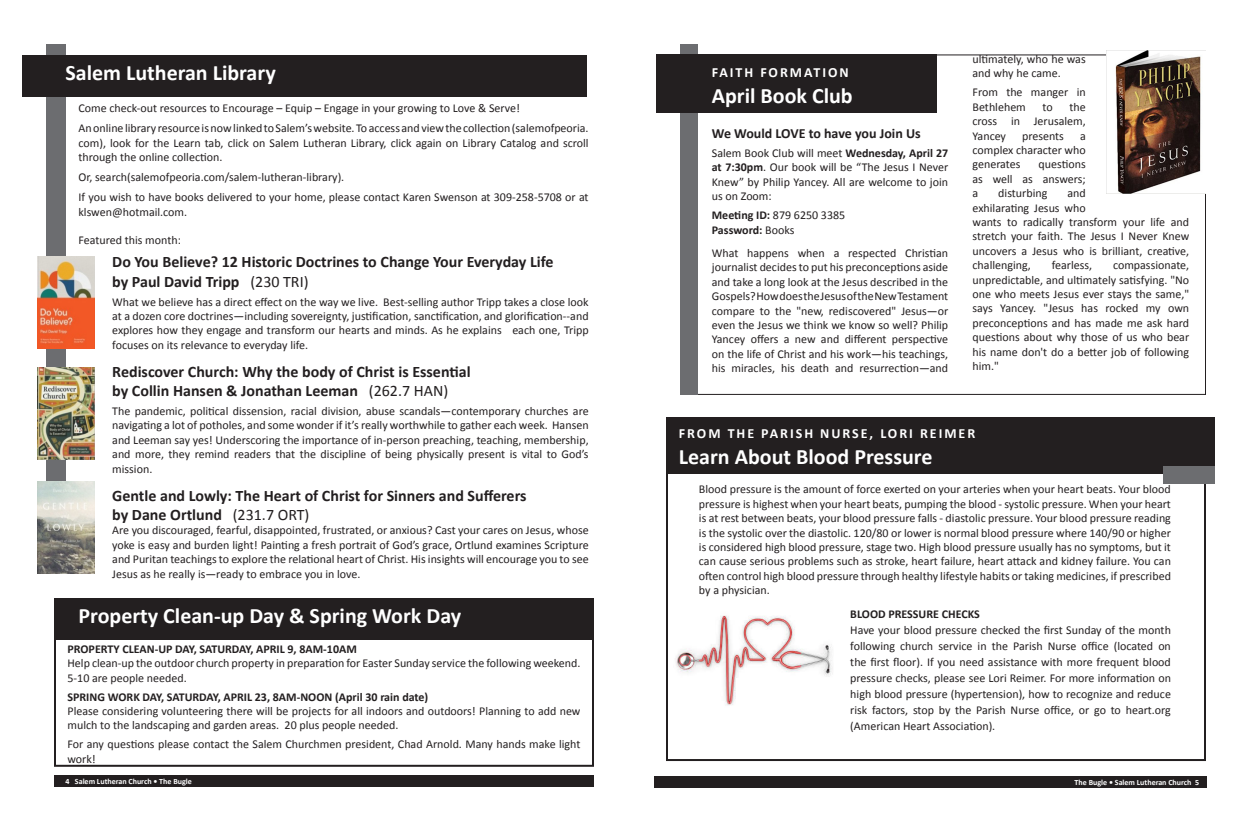
<style>
.page{position:relative;width:1260px;height:828px;background:#fff}
.page>*{position:absolute;margin:0;border:0;box-sizing:border-box;transform-origin:0 0}
.t1{font:700 22px "Calibri";color:#fff}
.t2{font:700 16px "Calibri";color:#231f20}
.t3{font:700 14px "Calibri";letter-spacing:.14em;color:#fff}
.t4{font:700 14px "Calibri";color:#231f20}
.t5{font:12px/14.4px "Calibri";color:#231f20;text-align:justify}
.t6{font:700 12px "Calibri";color:#231f20}
.t7{font:700 8px "Calibri";color:#fff}
.s1{font-weight:400}
.s2{font-weight:700}
</style>
<div class="page">
<svg style="left:54px;top:639px;width:540px;height:128px"></svg>
<img style="left:1106px;top:51px;width:95px;height:142px">
<div style="left:680px;top:44px;width:18px;height:351px;background:#6c6d70"></div>
<div style="left:656px;top:54px;width:280px;height:59px;background:#231f20"></div>
<svg style="left:666px;top:473px;width:540px;height:288px"></svg>
<div style="left:666px;top:417px;width:549px;height:56px;background:#231f20"></div>
<div style="left:54px;top:775px;width:540px;height:12px;background:#231f20"></div>
<div style="left:1164px;top:466px;width:51px;height:18px;background:#6c6d70"></div>
<div style="left:654px;top:776px;width:553px;height:12px;background:#231f20"></div>
<div style="left:47px;top:44px;width:19px;height:503px;background:#6c6d70"></div>
<img style="left:38px;top:257px;width:56px;height:92px">
<img style="left:38px;top:368px;width:56px;height:92px">
<img style="left:38px;top:482px;width:56px;height:92px">
<div style="left:23px;top:55px;width:564px;height:41px;background:#231f20"></div>
<div style="left:54px;top:598px;width:540px;height:41px;background:#231f20"></div>
<img style="left:674px;top:606px;width:160px;height:108px">
<div style="left:737px;top:678px;width:110px;height:34px;background:#fff"></div>
<p class="t1" style="left:66px;top:57px;width:212px">Salem Lutheran Library</p>
<p class="t5" style="left:78px;top:100px;width:443px">Come check-out resources to Encourage – Equip – Engage in your growing to Love &amp; Serve!</p>
<p class="t5" style="left:78px;top:121px;width:512px">An online library resource is now linked to Salem’s website. To access and view the collection (salemofpeoria. com), look for the Learn tab, click on Salem Lutheran Library, click again on Library Catalog and scroll through the online collection.</p>
<p class="t5" style="left:78px;top:170px;width:267px">Or, search(salemofpeoria.com/salem-lutheran-library).</p>
<p class="t5" style="left:78px;top:190px;width:512px">If you wish to have books delivered to your home, please contact Karen Swenson at 309-258-5708 or at klswen@hotmail.com.</p>
<p class="t5" style="left:78px;top:232px;width:104px">Featured this month:</p>
<p class="t2" style="left:112px;top:251px;width:443px">Do You Believe? 12 Historic Doctrines to Change Your Everyday Life</p>
<p class="t2" style="left:112px;top:270px;width:198px">by Paul David Tripp <span class="s1">(230 TRI)</span></p>
<p class="t5" style="left:112px;top:294px;width:478px">What we believe has a direct effect on the way we live. Best-selling author Tripp takes a close look at a dozen core doctrines—including sovereignty, justification, sanctification, and glorification--and explores how they engage and transform our hearts and minds. As he explains each one, Tripp focuses on its relevance to everyday life.</p>
<p class="t2" style="left:112px;top:360px;width:360px">Rediscover Church: Why the body of Christ is Essential</p>
<p class="t2" style="left:112px;top:380px;width:337px">by Collin Hansen &amp; Jonathan Leeman <span class="s1">(262.7 HAN)</span></p>
<p class="t5" style="left:112px;top:403px;width:478px">The pandemic, political dissension, racial division, abuse scandals—contemporary churches are navigating a lot of potholes, and some wonder if it’s really worthwhile to gather each week. Hansen and Leeman say yes! Underscoring the importance of in-person preaching, teaching, membership, and more, they remind readers that the discipline of being physically present is vital to God’s mission.</p>
<p class="t2" style="left:112px;top:484px;width:416px">Gentle and Lowly: The Heart of Christ for Sinners and Sufferers</p>
<p class="t2" style="left:112px;top:503px;width:199px">by Dane Ortlund <span class="s1">(231.7 ORT)</span></p>
<p class="t5" style="left:112px;top:523px;width:478px">Are you discouraged, fearful, disappointed, frustrated, or anxious? Cast your cares on Jesus, whose yoke is easy and burden light! Painting a fresh portrait of God’s grace, Ortlund examines Scripture and Puritan teachings to explore the relational heart of Christ. His insights will encourage you to see Jesus as he really is—ready to embrace you in love.</p>
<p class="t1" style="left:78px;top:600px;width:384px">Property Clean-up Day &amp; Spring Work Day</p>
<p class="t6" style="left:68px;top:640px;width:291px">PROPERTY CLEAN-UP DAY, SATURDAY, APRIL 9, 8AM-10AM</p>
<p class="t5" style="left:68px;top:656px;width:514px">Help clean-up the outdoor church property in preparation for Easter Sunday service the following weekend.<br>5-10 are people needed.</p>
<p class="t6" style="left:68px;top:688px;width:362px">SPRING WORK DAY, SATURDAY, APRIL 23, 8AM-NOON (April 30 rain date)</p>
<p class="t5" style="left:68px;top:703px;width:515px">Please considering volunteering there will be projects for all indoors and outdoors! Planning to add new mulch to the landscaping and garden areas. 20 plus people needed.</p>
<p class="t5" style="left:68px;top:737px;width:515px">For any questions please contact the Salem Churchmen president, Chad Arnold. Many hands make light work!</p>
<p class="t7" style="left:65px;top:776px;width:128px">4 Salem Lutheran Church • The Bugle</p>
<p class="t3" style="left:712px;top:62px;width:138px">FAITH FORMATION</p>
<p class="t1" style="left:712px;top:80px;width:142px">April Book Club</p>
<p class="t4" style="left:712px;top:124px;width:210px">We Would LOVE to have you Join Us</p>
<p class="t5" style="left:712px;top:145px;width:238px">Salem Book Club will meet <span class="s2">Wednesday, April 27 at 7:30pm</span>. Our book will be “The Jesus I Never Knew” by Philip Yancey. All are welcome to join us on Zoom:</p>
<p class="t5" style="left:712px;top:207px;width:135px"><span class="s2">Meeting ID:</span> 879 6250 3385</p>
<p class="t6" style="left:712px;top:221px;width:84px">Password: <span class="s1">Books</span></p>
<p class="t5" style="left:712px;top:245px;width:238px">What happens when a respected Christian journalist decides to put his preconceptions aside and take a long look at the Jesus described in the Gospels? How does the Jesus of the New Testament compare to the "new, rediscovered" Jesus—or even the Jesus we think we know so well? Philip Yancey offers a new and different perspective on the life of Christ and his work—his teachings, his miracles, his death and resurrection—and</p>
<p class="t5" style="left:973px;top:51px;width:115px">ultimately, who he was and why he came.</p>
<p class="t5" style="left:973px;top:85px;width:115px">From the manger in<br>Bethlehem</p>
<p class="t5" style="left:973px;top:99px;width:115px;text-indent:97px">the cross in Jerusalem, Yancey</p>
<p class="t5" style="left:1043px;top:99px;width:12px">to</p>
<p class="t5" style="left:1022px;top:128px;width:43px">presents</p>
<p class="t5" style="left:973px;top:128px;width:115px;text-indent:107px">a complex character who generates</p>
<p class="t5" style="left:973px;top:157px;width:115px;text-indent:66px">questions as well as answers; a</p>
<p class="t5" style="left:998px;top:185px;width:51px">disturbing</p>
<p class="t5" style="left:973px;top:185px;width:218px;text-align:left;text-indent:95px">and<br>exhilarating Jesus who<br>wants to radically transform your life and stretch your faith. The Jesus I Never Knew uncovers a Jesus who is brilliant, creative, challenging,</p>
<p class="t5" style="left:1052px;top:257px;width:42px">fearless,</p>
<p class="t5" style="left:973px;top:257px;width:218px;text-indent:140px">compassionate, unpredictable, and ultimately satisfying. "No one who meets Jesus ever stays the same," says Yancey. "Jesus has rocked my own preconceptions and has made me ask hard questions about why those of us who bear his name don't do a better job of following him."</p>
<p class="t3" style="left:679px;top:423px;width:298px">FROM THE PARISH NURSE, LORI REIMER</p>
<p class="t1" style="left:679px;top:441px;width:255px">Learn About Blood Pressure</p>
<p class="t5" style="left:699px;top:482px;width:473px">Blood pressure is the amount of force exerted on your arteries when your heart beats. Your blood pressure is highest when your heart beats, pumping the blood - systolic pressure. When your heart is at rest between beats, your blood pressure falls - diastolic pressure. Your blood pressure reading is the systolic over the diastolic. 120/80 or lower is normal blood pressure where 140/90 or higher is considered high blood pressure, stage two. High blood pressure usually has no symptoms, but it can cause serious problems such as stroke, heart failure, heart attack and kidney failure. You can often control high blood pressure through healthy lifestyle habits or taking medicines, if prescribed by a physician.</p>
<p class="t6" style="left:850px;top:605px;width:131px">BLOOD PRESSURE CHECKS</p>
<p class="t5" style="left:850px;top:621px;width:322px;line-height:16px">Have your blood pressure checked the first Sunday of the month following church service in the Parish Nurse office (located on the first floor). If you need assistance with more frequent blood pressure checks, please see Lori Reimer. For more information on high blood pressure (hypertension), how to recognize and reduce risk factors, stop by the Parish Nurse office, or go to heart.org (American Heart Association).</p>
<p class="t7" style="left:1075px;top:776px;width:126px">The Bugle • Salem Lutheran Church 5</p>
</div>
